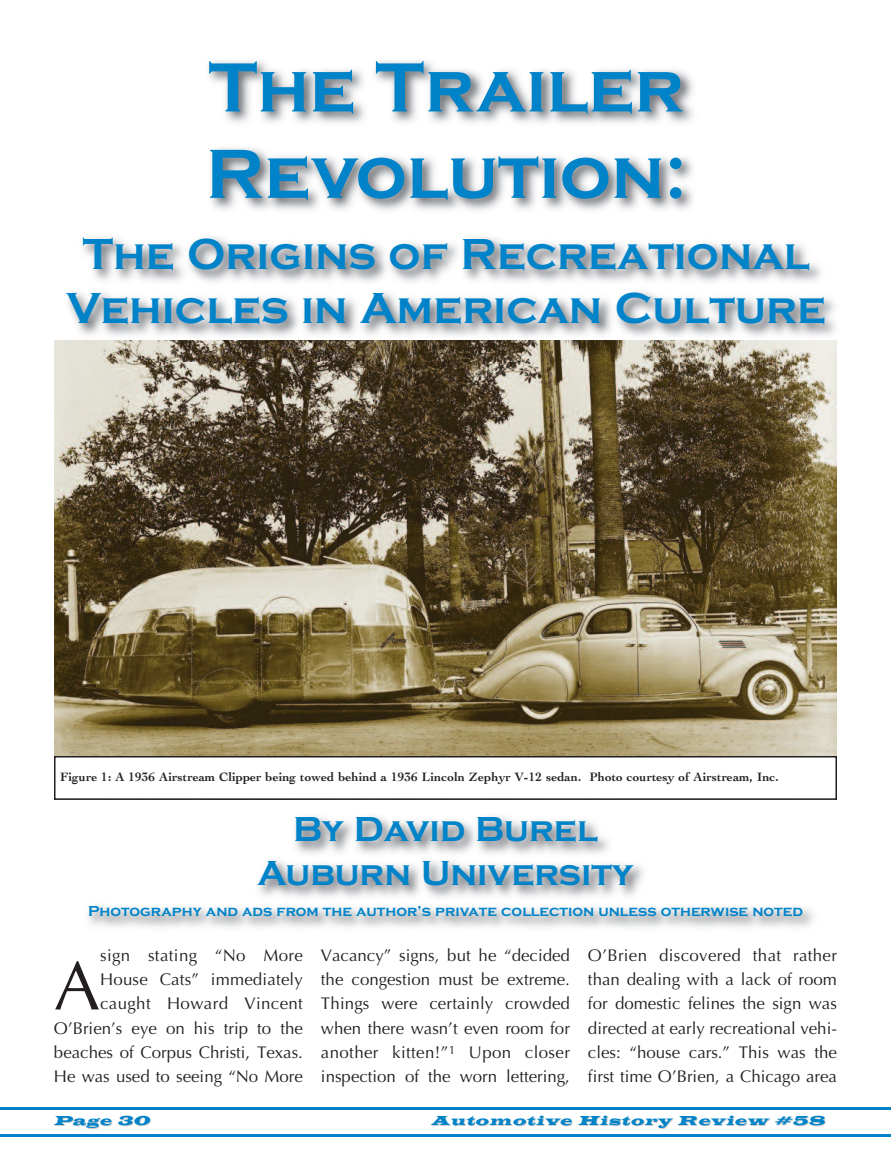
<style>
.page{position:relative;width:891px;height:1161px;background:#fff}
.page>*{position:absolute;margin:0;border:0;box-sizing:border-box;transform-origin:0 0}
.t1{font:700 72px/86.4px "Copperplate Gothic";color:#0083c8}
.t2{font:69.3px "Optima";color:#231f20}
.t3{font:700 45px/54px "Copperplate Gothic";color:#0083c8;text-align:center}
.t4{font:700 36px/43.2px "Copperplate Gothic";color:#0083c8;text-align:center}
.t5{font:16.8px/24.2px "Optima";color:#231f20;text-align:justify}
.t6{font:700 15px "Copperplate Gothic";color:#0083c8}
.t7{font:italic 13.5px "Latin Wide";letter-spacing:.05em;color:#0083c8}
.t8{font:700 12.75px "Cochin";letter-spacing:.01em;color:#231f20}
</style>
<div class="page">
<svg style="left:0;top:1107px;width:891px;height:30px"></svg>
<img style="left:54px;top:362px;width:783px;height:394px">
<img style="left:54px;top:61px;width:783px;height:280px">
<img style="left:54px;top:341px;width:783px;height:21px">
<img style="left:88px;top:816px;width:725px;height:112px">
<div style="left:54px;top:756px;width:783px;height:44px;border:2px solid #231f20"></div>
<h1 class="t1" style="left:206px;top:43px;width:482px">The Trailer<br>Revolution:</h1>
<h3 class="t3" style="left:67px;top:226px;width:761px">The Origins of Recreational<br>Vehicles in American Culture</h3>
<p class="t8" style="left:60px;top:768px;width:720px">Figure 1: A 1936 Airstream Clipper being towed behind a 1936 Lincoln Zephyr V-12 sedan. Photo courtesy of Airstream, Inc.</p>
<h3 class="t4" style="left:258px;top:807px;width:377px">By David Burel<br>Auburn University</h3>
<p class="t6" style="left:88px;top:902px;width:716px">Photography and ads from the author’s private collection unless otherwise noted</p>
<p class="t5" style="left:54px;top:944px;width:251px;text-align:right">sign stating “No More<br>House Cats” immediately caught Howard Vincent<br>O’Brien’s eye on his trip to the beaches of Corpus Christi, Texas.<br>He was used to seeing “No More</p>
<p class="t5" style="left:321px;top:944px;width:251px">Vacancy” signs, but he “decided the congestion must be extreme.<br>Things were certainly crowded when there wasn’t even room for another kitten!”<sup>1</sup> Upon closer inspection of the worn lettering,</p>
<p class="t5" style="left:588px;top:944px;width:251px">O’Brien discovered that rather than dealing with a lack of room for domestic felines the sign was directed at early recreational vehi&shy;cles: “house cars.” This was the first time O’Brien, a Chicago area</p>
<h2 class="t2" style="left:54px;top:946px;width:48px">A</h2>
<p class="t7" style="left:53px;top:1113px;width:101px">Page 30</p>
<p class="t7" style="left:431px;top:1113px;width:399px">Automotive History Review #58</p>
</div>
